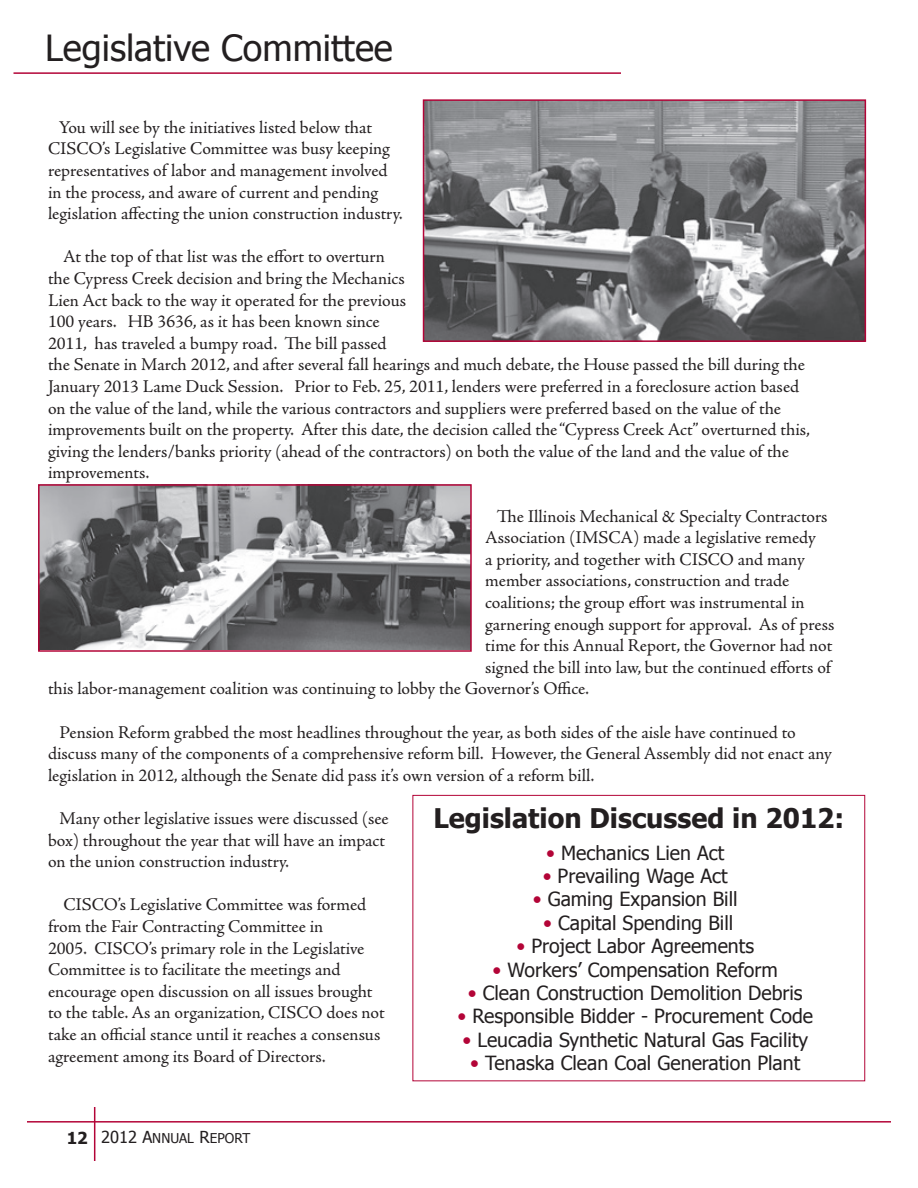
<style>
.page{position:relative;width:918px;height:1188px;background:#fff}
.page>*{position:absolute;margin:0;border:0;box-sizing:border-box;transform-origin:0 0}
.t1{font:36px "Tahoma";color:#231f20}
.t2{font:700 27px "Tahoma";color:#231f20}
.t3{font:19.5px "Tahoma";color:#231f20}
.t4{font:18px/21.6px "Adobe Jenson Pro";letter-spacing:-.005em;color:#231f20}
.t5{font:13.5px "Tahoma";color:#231f20}
.s1{color:#b30437}
.s2{font-weight:700;font-size:16.5px}
.s3{font-size:16.5px}
</style>
<div class="page">
<hr style="left:27px;top:1121px;width:864px;height:2px;background:#b30437">
<hr style="left:94px;top:1107px;width:1px;height:54px;background:#b30437">
<hr style="left:14px;top:72px;width:607px;height:2px;background:#b30437">
<div style="left:412px;top:795px;width:453px;height:286px;border:1px solid #b30437"></div>
<img style="left:426px;top:102px;width:437px;height:237px">
<div style="left:423px;top:99px;width:443px;height:243px;border:2px solid #b30437"></div>
<img style="left:41px;top:487px;width:428px;height:162px">
<div style="left:38px;top:484px;width:434px;height:168px;border:2px solid #b30437"></div>
<h1 class="t1" style="left:45px;top:23px;width:349px">Legislative Committee</h1>
<p class="t4" style="left:48px;top:117px;width:356px;text-indent:11px">You will see by the initiatives listed below that CISCO’s Legislative Committee was busy keeping representatives of labor and management involved in the process, and aware of current and pending legislation affecting the union construction industry.</p>
<p class="t4" style="left:48px;top:246px;width:764px;text-indent:15px">At the top of that list was the effort to overturn<br>the Cypress Creek decision and bring the Mechanics<br>Lien Act back to the way it operated for the previous<br>100 years. HB 3636, as it has been known since<br>2011, has traveled a bumpy road. The bill passed<br>the Senate in March 2012, and after several fall hearings and much debate, the House passed the bill during the January 2013 Lame Duck Session. Prior to Feb. 25, 2011, lenders were preferred in a foreclosure action based on the value of the land, while the various contractors and suppliers were preferred based on the value of the improvements built on the property. After this date, the decision called the “Cypress Creek Act” overturned this, giving the lenders/banks priority (ahead of the contractors) on both the value of the land and the value of the improvements.</p>
<p class="t4" style="left:497px;top:505px;width:332px">The Illinois Mechanical &amp; Specialty Contractors</p>
<p class="t4" style="left:485px;top:527px;width:332px">Association (IMSCA) made a legislative remedy</p>
<p class="t4" style="left:485px;top:549px;width:321px">a priority, and together with CISCO and many</p>
<p class="t4" style="left:485px;top:570px;width:306px">member associations, construction and trade</p>
<p class="t4" style="left:485px;top:592px;width:321px">coalitions; the group effort was instrumental in</p>
<p class="t4" style="left:485px;top:613px;width:351px">garnering enough support for approval. As of press</p>
<p class="t4" style="left:485px;top:635px;width:349px">time for this Annual Report, the Governor had not</p>
<p class="t4" style="left:485px;top:657px;width:347px">signed the bill into law, but the continued efforts of</p>
<p class="t4" style="left:48px;top:678px;width:543px">this labor-management coalition was continuing to lobby the Governor’s Office.</p>
<p class="t4" style="left:48px;top:721px;width:786px;text-indent:12px">Pension Reform grabbed the most headlines throughout the year, as both sides of the aisle have continued to discuss many of the components of a comprehensive reform bill. However, the General Assembly did not enact any legislation in 2012, although the Senate did pass it’s own version of a reform bill.</p>
<p class="t4" style="left:48px;top:808px;width:342px;text-indent:12px">Many other legislative issues were discussed (see box) throughout the year that will have an impact on the union construction industry.</p>
<p class="t4" style="left:48px;top:894px;width:338px;text-indent:15px">CISCO’s Legislative Committee was formed from the Fair Contracting Committee in<br>2005. CISCO’s primary role in the Legislative Committee is to facilitate the meetings and encourage open discussion on all issues brought to the table. As an organization, CISCO does not take an official stance until it reaches a consensus agreement among its Board of Directors.</p>
<h2 class="t2" style="left:433px;top:799px;width:412px">Legislation Discussed in 2012:</h2>
<p class="t3" style="left:546px;top:839px;width:180px"><span class="s1">•</span> Mechanics Lien Act</p>
<p class="t3" style="left:543px;top:863px;width:187px"><span class="s1">•</span> Prevailing Wage Act</p>
<p class="t3" style="left:533px;top:886px;width:207px"><span class="s1">•</span> Gaming Expansion Bill</p>
<p class="t3" style="left:543px;top:910px;width:192px"><span class="s1">•</span> Capital Spending Bill</p>
<p class="t3" style="left:516px;top:933px;width:239px"><span class="s1">•</span> Project Labor Agreements</p>
<p class="t3" style="left:493px;top:956px;width:287px"><span class="s1">•</span> Workers’ Compensation Reform</p>
<p class="t3" style="left:468px;top:980px;width:336px"><span class="s1">•</span> Clean Construction Demolition Debris</p>
<p class="t3" style="left:457px;top:1003px;width:357px"><span class="s1">•</span> Responsible Bidder - Procurement Code</p>
<p class="t3" style="left:462px;top:1027px;width:347px"><span class="s1">•</span> Leucadia Synthetic Natural Gas Facility</p>
<p class="t3" style="left:470px;top:1050px;width:331px"><span class="s1">•</span> Tenaska Clean Coal Generation Plant</p>
<p class="t5" style="left:67px;top:1129px;width:185px"><span class="s2">12</span> <span class="s3">2012 A</span>NNUAL <span class="s3">R</span>EPORT</p>
</div>
